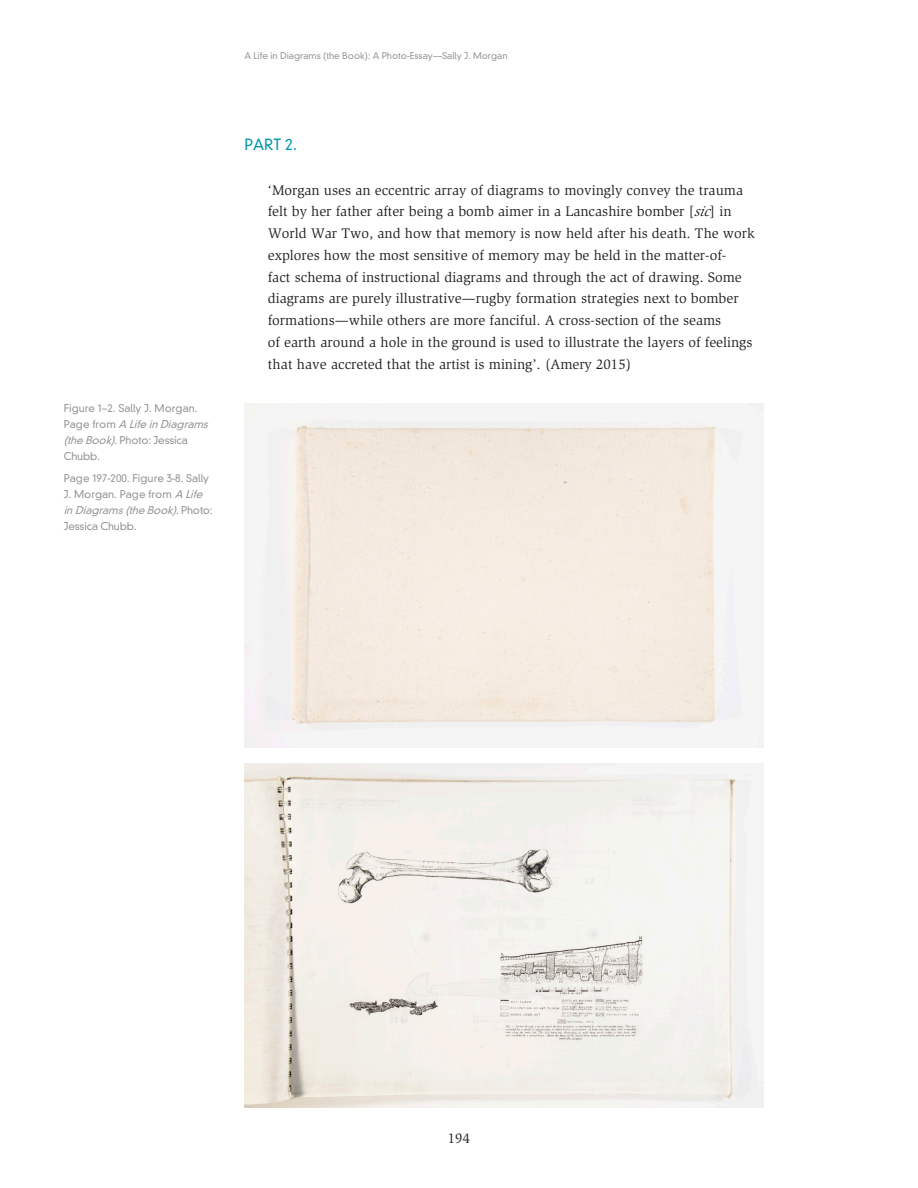
<style>
.page{position:relative;width:918px;height:1188px;background:#fff}
.page>*{position:absolute;margin:0;border:0;box-sizing:border-box;transform-origin:0 0}
.t1{font:300 15px "DIN Neuzeit Grotesk";color:#0097a9}
.P__Quote{font:14.25px/21.8px "Slimbach";color:#231f20}
.Figures{font:300 10.5px/16.2px "DIN Neuzeit Grotesk";color:#939598}
.t2{font:300 9px "DIN Neuzeit Grotesk";color:#939598}
.s1{font-style:italic}
</style>
<div class="page">
<img style="left:244px;top:763px;width:520px;height:344px">
<img style="left:244px;top:403px;width:520px;height:345px">
<p class="Figures" style="left:64px;top:400px;width:149px">Figure 1–2. Sally J. Morgan.<br>P a g e f r o m <span class="s1">A Life inDiagrams (theBook)</span>. Photo: Jessica<br>Chubb.</p>
<p class="Figures" style="left:64px;top:470px;width:150px">Page 197-200. Figure 3-8. Sally<br>J. Morgan. Page from <span class="s1">A Life inDiagrams(theBook)</span>. P h o t o :<br>Jessica Chubb.</p>
<p class="t2" style="left:244px;top:50px;width:265px">A Life in Diagrams (the Book): A Photo-Essay—Sally J. Morgan</p>
<h5 class="t1" style="left:244px;top:135px;width:54px">PART 2.</h5>
<p class="P__Quote" style="left:268px;top:179px;width:489px">‘Morgan uses an eccentric array of diagrams to movingly convey the trauma felt by her father after being a bomb aimer in a Lancashire bomber [<span class="s1">sic</span>] in World War Two, and how that memory is now held after his death. The work explores how the most sensitive of memory may be held in the matter-of-<br>fact schema of instructional diagrams and through the act of drawing. Some diagrams are purely illustrative—rugby formation strategies next to bomber formations—while others are more fanciful. A cross-section of the seams<br>of earth around a hole in the ground is used to illustrate the layers of feelings that have accreted that the artist is mining’. (Amery 2015)</p>
<p class="P__Quote" style="left:448px;top:1128px;width:24px">194</p>
</div>
